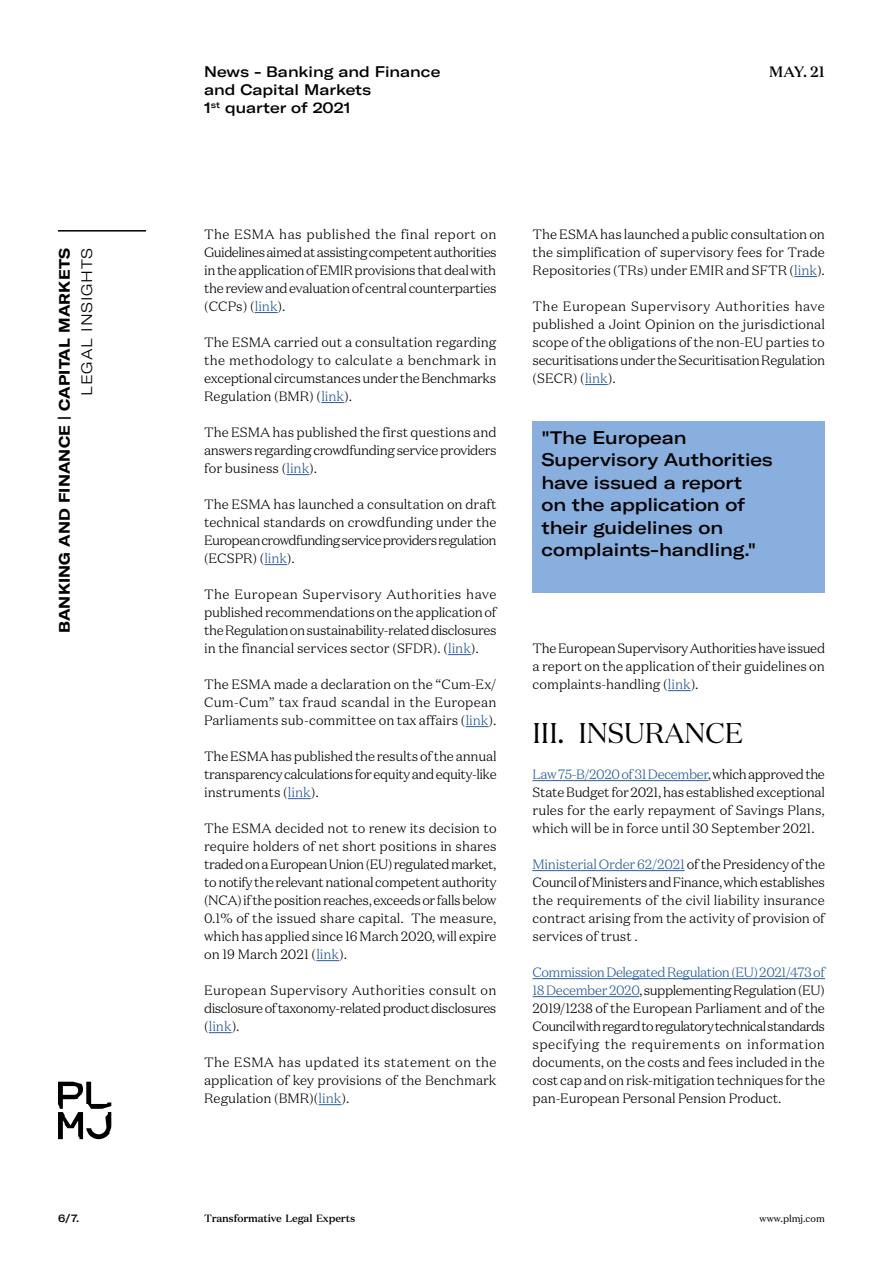
<style>
.page{position:relative;width:893px;height:1263px;background:#fff}
.page>*{position:absolute;margin:0;border:0;box-sizing:border-box;transform-origin:0 0}
.t1{font:28.5px "Domaine Display";color:#000}
.t2{font:500 expanded 18px/22.5px "GT America";letter-spacing:-.005em;color:#000}
.t3{font:500 expanded 15px/18px "GT America";color:#000}
.t4{font:700 expanded 15px "GT America";letter-spacing:.01em;color:#000}
.t5{font:300 expanded 15px "GT America";letter-spacing:.05em;color:#000}
.t6{font:500 15px "Domaine Text";color:#000}
.t7{font:300 13.5px/18px "Domaine Text";color:#000;text-align:justify}
.t8{font:500 10.5px "Domaine Text";letter-spacing:-.02em;color:#000}
.t9{font:500 expanded 10.5px "GT America";color:#000}
.t10{font:9.75px "Domaine Text";color:#000}
.s1{color:#275b9b}
</style>
<div class="page">
<hr style="left:58px;top:230px;width:88px;height:2px;background:#000">
<svg style="left:58px;top:1082px;width:53px;height:57px"></svg>
<svg style="left:255px;top:312px;width:23px;height:1px"></svg>
<svg style="left:321px;top:402px;width:23px;height:1px"></svg>
<svg style="left:286px;top:474px;width:23px;height:1px"></svg>
<svg style="left:264px;top:564px;width:23px;height:1px"></svg>
<svg style="left:448px;top:654px;width:23px;height:1px"></svg>
<svg style="left:466px;top:726px;width:23px;height:1px"></svg>
<svg style="left:288px;top:798px;width:23px;height:1px"></svg>
<svg style="left:316px;top:960px;width:23px;height:1px"></svg>
<svg style="left:209px;top:1032px;width:23px;height:1px"></svg>
<svg style="left:319px;top:1104px;width:22px;height:1px"></svg>
<svg style="left:794px;top:276px;width:23px;height:1px"></svg>
<svg style="left:585px;top:384px;width:23px;height:1px"></svg>
<svg style="left:668px;top:690px;width:23px;height:1px"></svg>
<hr style="left:532px;top:780px;width:176px;height:1px;background:#275b9b">
<hr style="left:532px;top:870px;width:153px;height:1px;background:#275b9b">
<hr style="left:532px;top:978px;width:293px;height:1px;background:#275b9b">
<hr style="left:532px;top:996px;width:107px;height:1px;background:#275b9b">
<div style="left:532px;top:421px;width:293px;height:171px;background:#89afde"></div>
<p class="t4" style="left:55px;top:633px;width:387px;rotate:-90deg">BANKING AND FINANCE | CAPITAL MARKETS</p>
<p class="t5" style="left:78px;top:396px;width:149px;rotate:-90deg">LEGAL INSIGHTS</p>
<p class="t9" style="left:58px;top:1211px;width:23px">6/7.</p>
<p class="t3" style="left:204px;top:63px;width:238px">News - Banking and Finance</p>
<p class="t6" style="left:769px;top:62px;width:57px">MAY. 21</p>
<p class="t3" style="left:204px;top:81px;width:169px">and Capital Markets<br>1<sup>st</sup> quarter of 2021</p>
<p class="t7" style="left:204px;top:225px;width:294px">The ESMA has published the final report on Guidelines aimed at assisting competent authorities in the application of EMIR provisions that deal with the review and evaluation of central counterparties (CCPs) (<span class="s1">link</span>).</p>
<p class="t7" style="left:204px;top:333px;width:294px">The ESMA carried out a consultation regarding the methodology to calculate a benchmark in exceptional circumstances under the Benchmarks Regulation (BMR) (<span class="s1">link</span>).</p>
<p class="t7" style="left:204px;top:423px;width:294px">The ESMA has published the first questions and answers regarding crowdfunding service providers for business (<span class="s1">link</span>).</p>
<p class="t7" style="left:204px;top:495px;width:294px">The ESMA has launched a consultation on draft technical standards on crowdfunding under the European crowdfunding service providers regulation (ECSPR) (<span class="s1">link</span>).</p>
<p class="t7" style="left:204px;top:585px;width:294px">The European Supervisory Authorities have published recommendations on the application of the Regulation on sustainability-related disclosures in the financial services sector (SFDR). (<span class="s1">link</span>).</p>
<p class="t7" style="left:204px;top:675px;width:294px">The ESMA made a declaration on the “Cum-Ex/ Cum-Cum” tax fraud scandal in the European Parliaments sub-committee on tax affairs (<span class="s1">link</span>).</p>
<p class="t7" style="left:204px;top:747px;width:294px">The ESMA has published the results of the annual transparency calculations for equity and equity‑like instruments (<span class="s1">link</span>).</p>
<p class="t7" style="left:204px;top:819px;width:294px">The ESMA decided not to renew its decision to require holders of net short positions in shares traded on a European Union (EU) regulated market, to notify the relevant national competent authority (NCA) if the position reaches, exceeds or falls below 0.1% of the issued share capital. The measure, which has applied since 16 March 2020, will expire on 19 March 2021 (<span class="s1">link</span>).</p>
<p class="t7" style="left:204px;top:981px;width:294px">European Supervisory Authorities consult on disclosure of taxonomy-related product disclosures (<span class="s1">link</span>).</p>
<p class="t7" style="left:204px;top:1053px;width:294px">The ESMA has updated its statement on the application of key provisions of the Benchmark Regulation (BMR)(<span class="s1">link</span>).</p>
<p class="t7" style="left:532px;top:225px;width:294px">The ESMA has launched a public consultation on the simplification of supervisory fees for Trade Repositories (TRs) under EMIR and SFTR (<span class="s1">link</span>).</p>
<p class="t7" style="left:532px;top:297px;width:294px">The European Supervisory Authorities have published a Joint Opinion on the jurisdictional scope of the obligations of the non-EU parties to securitisations under the Securitisation Regulation (SECR) (<span class="s1">link</span>).</p>
<h2 class="t2" style="left:541px;top:426px;width:233px">"The European<br>Supervisory Authorities have issued a report<br>on the application of their guidelines on complaints-handling."</h2>
<p class="t7" style="left:532px;top:639px;width:294px">The European Supervisory Authorities have issued a report on the application of their guidelines on complaints-handling (<span class="s1">link</span>).</p>
<h1 class="t1" style="left:532px;top:715px;width:212px">III. INSURANCE</h1>
<p class="t7" style="left:532px;top:765px;width:294px"><span class="s1">Law 75-B/2020 of 31 December</span>, which approved the State Budget for 2021, has established exceptional rules for the early repayment of Savings Plans, which will be in force until 30 September 2021.</p>
<p class="t7" style="left:532px;top:855px;width:294px"><span class="s1">Ministerial Order 62/2021</span> of the Presidency of the Council of Ministers and Finance, which establishes the requirements of the civil liability insurance contract arising from the activity of provision of services of trust .</p>
<p class="t7" style="left:532px;top:963px;width:294px"><span class="s1">Commission Delegated Regulation (EU) 2021/473 of 18 December 2020</span>, supplementing Regulation (EU)<br>2019/1238 of the European Parliament and of the Council with regard to regulatory technical standards specifying the requirements on information documents, on the costs and fees included in the cost cap and on risk-mitigation techniques for the pan-European Personal Pension Product.</p>
<p class="t8" style="left:204px;top:1211px;width:153px">Transformative Legal Experts</p>
<p class="t10" style="left:760px;top:1212px;width:67px">www.plmj.com</p>
</div>
